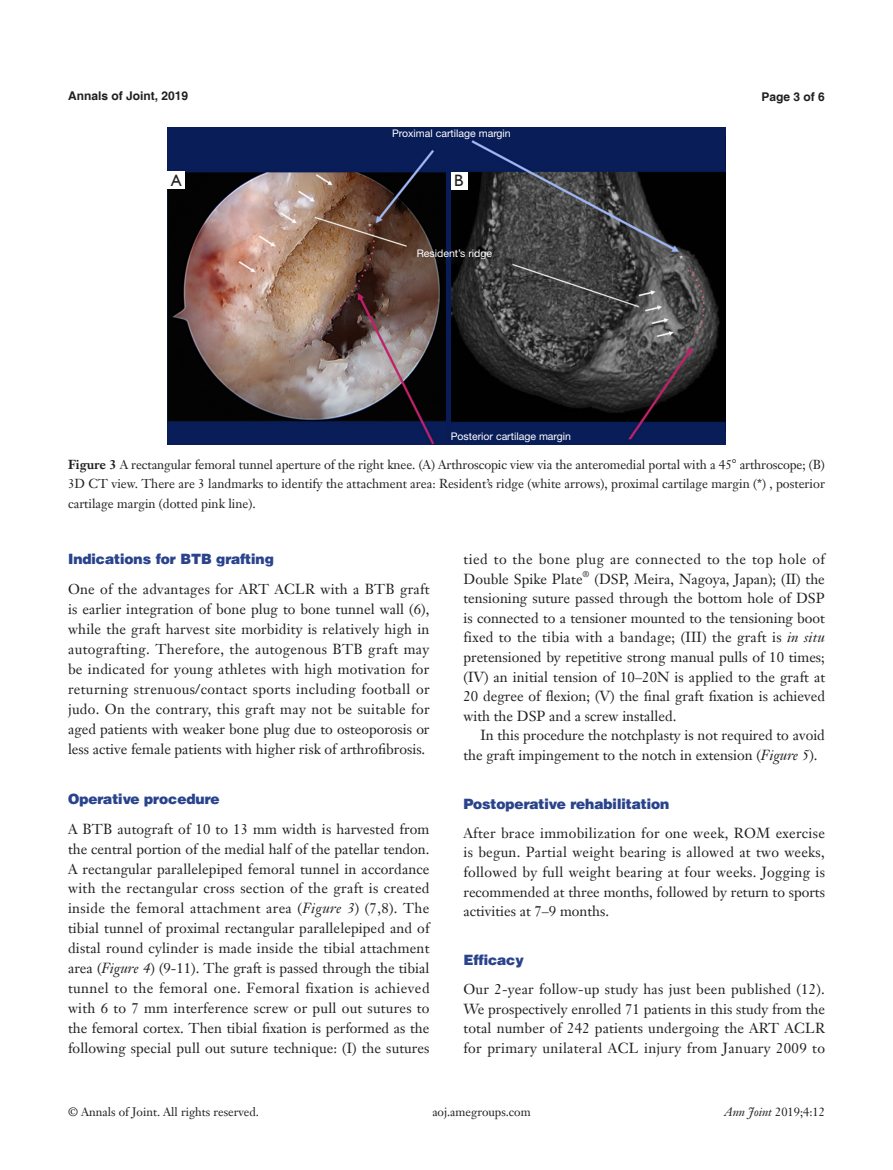
<style>
.page{position:relative;width:893px;height:1170px;background:#fff}
.page>*{position:absolute;margin:0;border:0;box-sizing:border-box;transform-origin:0 0}
.t1{font:16.5px "Humanist 521 BT";color:#231f20}
.t2{font:14.25px/20px "Janson Text LT";color:#231f20;text-align:justify}
.t3{font:900 14.25px "Helvetica";color:#29438c}
.t4{font:14.25px/19.5px "Janson Text LT";letter-spacing:.035em;color:#231f20}
.t5{font:12.75px/19.5px "Janson Text LT";color:#231f20;text-align:justify}
.t6{font:12px "Janson Text LT";color:#231f20}
.t7{font:700 12px "Helvetica";color:#231f20}
.t8{font:10.5px "Helvetica Neue LT Pro";color:#fff}
.t9{font:8.25px "Janson Text LT";color:#231f20}
.s1{font-weight:700}
.s2{font-family:"Cambria Math"}
.s3{font-style:italic}
</style>
<div class="page">
<img style="left:168px;top:128px;width:557px;height:317px">
<div style="left:168px;top:172px;width:17px;height:17px;background:#fff"></div>
<div style="left:450px;top:172px;width:17px;height:17px;background:#fff"></div>
<hr style="left:446px;top:170px;width:4px;height:275px;background:#081d58">
<p class="t7" style="left:68px;top:88px;width:122px">Annals of Joint, 2019</p>
<p class="t7" style="left:762px;top:89px;width:65px">Page 3 of 6</p>
<p class="t8" style="left:392px;top:126px;width:120px">Proximal cartilage margin</p>
<p class="t1" style="left:171px;top:170px;width:12px">A</p>
<p class="t1" style="left:454px;top:170px;width:11px">B</p>
<p class="t8" style="left:368px;top:221px;width:5px">*</p>
<p class="t8" style="left:417px;top:247px;width:77px">Resident’s ridge</p>
<p class="t8" style="left:451px;top:430px;width:122px">Posterior cartilage margin</p>
<p class="t8" style="left:679px;top:252px;width:5px">*</p>
<p class="t5" style="left:68px;top:454px;width:758px"><span class="s1">Figure 3</span> A rectangular femoral tunnel aperture of the right knee. (A) Arthroscopic view via the anteromedial portal with a 45<span class="s2">°</span> arthroscope; (B)<br>3D CT view. There are 3 landmarks to identify the attachment area: Resident’s ridge (white arrows), proximal cartilage margin (*) , posterior cartilage margin (dotted pink line).</p>
<p class="t3" style="left:68px;top:550px;width:207px">Indications for BTB grafting</p>
<p class="t2" style="left:68px;top:579px;width:363px">One of the advantages for ART ACLR with a BTB graft is earlier integration of bone plug to bone tunnel wall (6), while the graft harvest site morbidity is relatively high in autografting. Therefore, the autogenous BTB graft may be indicated for young athletes with high motivation for returning strenuous/contact sports including football or judo. On the contrary, this graft may not be suitable for aged patients with weaker bone plug due to osteoporosis or less active female patients with higher risk of arthrofibrosis.</p>
<p class="t3" style="left:68px;top:789px;width:153px">Operative procedure</p>
<p class="t2" style="left:68px;top:818px;width:363px">A BTB autograft of 10 to 13 mm width is harvested from the central portion of the medial half of the patellar tendon.<br>A rectangular parallelepiped femoral tunnel in accordance with the rectangular cross section of the graft is created inside the femoral attachment area (<span class="s3">Figure 3</span>) (7,8). The tibial tunnel of proximal rectangular parallelepiped and of distal round cylinder is made inside the tibial attachment area (<span class="s3">Figure 4</span>) (9-11). The graft is passed through the tibial tunnel to the femoral one. Femoral fixation is achieved with 6 to 7 mm interference screw or pull out sutures to the femoral cortex. Then tibial fixation is performed as the following special pull out suture technique: (I) the sutures</p>
<p class="t4" style="left:463px;top:549px;width:363px">tied to the bone plug are connected to the top hole of<br>Double Spike Plate</p>
<p class="t9" style="left:583px;top:568px;width:8px">®</p>
<p class="t2" style="left:463px;top:569px;width:363px;line-height:19.5px;text-indent:131px">(DSP, Meira, Nagoya, Japan); (II) the tensioning suture passed through the bottom hole of DSP is connected to a tensioner mounted to the tensioning boot fixed to the tibia with a bandage; (III) the graft is <span class="s3">in situ </span>pretensioned by repetitive strong manual pulls of 10 times; (IV) an initial tension of 10–20N is applied to the graft at 20 degree of flexion; (V) the final graft fixation is achieved with the DSP and a screw installed.</p>
<p class="t2" style="left:463px;top:725px;width:363px;line-height:19.5px;text-indent:17px">In this procedure the notchplasty is not required to avoid the graft impingement to the notch in extension (<span class="s3">Figure 5</span>).</p>
<p class="t3" style="left:463px;top:794px;width:207px">Postoperative rehabilitation</p>
<p class="t2" style="left:463px;top:823px;width:363px;line-height:19.5px">After brace immobilization for one week, ROM exercise is begun. Partial weight bearing is allowed at two weeks, followed by full weight bearing at four weeks. Jogging is recommended at three months, followed by return to sports activities at 7–9 months.</p>
<p class="t3" style="left:463px;top:950px;width:62px">Efficacy</p>
<p class="t2" style="left:463px;top:979px;width:363px;line-height:19.5px">Our 2-year follow-up study has just been published (12).<br>We prospectively enrolled 71 patients in this study from the total number of 242 patients undergoing the ART ACLR for primary unilateral ACL injury from January 2009 to</p>
<p class="t6" style="left:68px;top:1104px;width:192px">© Annals of Joint. All rights reserved.</p>
<p class="t6" style="left:432px;top:1104px;width:100px">aoj.amegroups.com</p>
<p class="t6" style="left:724px;top:1104px;width:102px"><span class="s3">Ann Joint</span> 2019;4:12</p>
</div>
